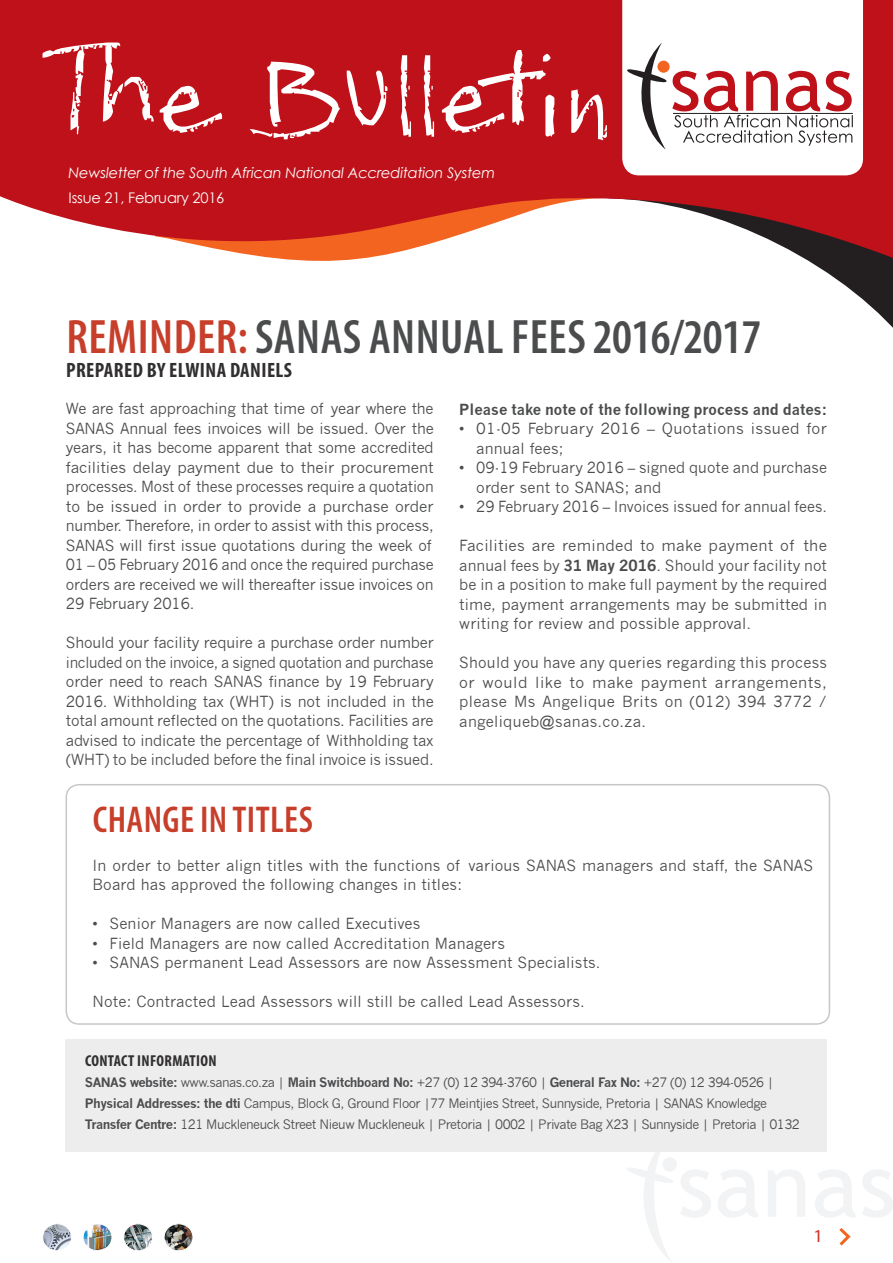
<style>
.page{position:relative;width:893px;height:1263px;background:#fff}
.page>*{position:absolute;margin:0;border:0;box-sizing:border-box;transform-origin:0 0}
.t1{font:600 condensed 48.6px "Myriad Pro";letter-spacing:.01em;color:#4b4c4d}
.t2{font:600 condensed 37.5px "Myriad Pro";letter-spacing:.01em;color:#c73e2a}
.t3{font:700 condensed 20.85px "Myriad Pro";letter-spacing:.02em;color:#312f30}
.t4{font:18px "Myriad Web Pro";color:#d23628}
.t5{font:700 condensed 15.9px "Myriad Pro";letter-spacing:.02em;color:#312f30}
.t6{font:15px/19.5px "News Gothic";color:#4b4c4d}
.t7{font:15px/19.5px "News Gothic";letter-spacing:.02em;color:#4b4c4d}
.t8{font:700 15px "News Gothic";letter-spacing:.005em;color:#4b4c4d}
.t9{font:italic 14.7px "Century Gothic";letter-spacing:-.015em;color:#fff}
.t10{font:14.7px "Century Gothic";letter-spacing:-.015em;color:#fff}
.t11{font:12.75px/21px "News Gothic";letter-spacing:-.04em;color:#4b4c4d}
.s1{color:#c73e2a}
.s2{font-weight:700}
</style>
<div class="page">
<img style="left:83px;top:1224px;width:27px;height:25px">
<img style="left:164px;top:1224px;width:28px;height:27px">
<img style="left:43px;top:1224px;width:27px;height:25px">
<img style="left:125px;top:1224px;width:26px;height:25px">
<div style="left:83px;top:1224px;width:29px;height:27px;border:1px solid #fff;border-radius:50%"></div>
<div style="left:164px;top:1224px;width:29px;height:27px;border:1px solid #fff;border-radius:50%"></div>
<div style="left:43px;top:1224px;width:29px;height:27px;border:1px solid #fff;border-radius:50%"></div>
<div style="left:123px;top:1224px;width:30px;height:27px;border:1px solid #fff;border-radius:50%"></div>
<svg style="left:839px;top:1228px;width:12px;height:18px"></svg>
<svg style="left:681px;top:1170px;width:212px;height:47px"></svg>
<svg style="left:627px;top:1152px;width:46px;height:109px"></svg>
<div style="left:663px;top:1157px;width:14px;height:14px;background:#f2f3f4;border-radius:50%"></div>
<div style="left:66px;top:784px;width:764px;height:241px;border:2px solid #c6c7c9;border-radius:13px"></div>
<svg style="left:828px;top:273px;width:65px;height:55px"></svg>
<svg style="left:0;top:0;width:893px;height:273px;fill:#be1119"></svg>
<svg style="left:43px;top:43px;width:564px;height:97px;background:#c8373d"></svg>
<svg style="left:622px;top:0;width:241px;height:175px"></svg>
<hr style="left:673px;top:113px;width:180px;height:1px;background:#231f20">
<div style="left:66px;top:1040px;width:761px;height:112px;background:#ededee"></div>
<p class="t9" style="left:69px;top:162px;width:428px">Newsletter of the South African National Accreditation System</p>
<p class="t10" style="left:69px;top:188px;width:157px">Issue 21, February 2016</p>
<h1 class="t1" style="left:66px;top:310px;width:696px"><span class="s1">REMINDER:</span> SANAS ANNUAL FEES 2016/2017</h1>
<h3 class="t3" style="left:66px;top:357px;width:228px">PREPARED BY ELWINA DANIELS</h3>
<p class="t6" style="left:66px;top:399px;width:369px">We are fast approaching that time of year where the SANAS Annual fees invoices will be issued. Over the years, it has become apparent that some accredited facilities delay payment due to their procurement processes. Most of these processes require a quotation to be issued in order to provide a purchase order number. Therefore, in order to assist with this process, SANAS will first issue quotations during the week of 01 – 05 February 2016 and once the required purchase orders are received we will thereafter issue invoices on 29 February 2016.</p>
<p class="t6" style="left:66px;top:633px;width:369px;text-align:justify">Should your facility require a purchase order number included on the invoice, a signed quotation and purchase order need to reach SANAS finance by 19 February 2016. Withholding tax (WHT) is not included in the total amount reflected on the quotations. Facilities are advised to indicate the percentage of Withholding tax (WHT) to be included before the final invoice is issued.</p>
<p class="t8" style="left:459px;top:400px;width:369px">Please take note of the following process and dates:</p>
<p class="t7" style="left:476px;top:419px;width:352px;text-indent:-17px">• 01-05 February 2016 – Quotations issued for annual fees;</p>
<p class="t6" style="left:476px;top:458px;width:352px;text-indent:-17px">• 09-19 February 2016 – signed quote and purchase order sent to SANAS; and</p>
<p class="t6" style="left:459px;top:497px;width:369px">• 29 February 2016 – Invoices issued for annual fees.</p>
<p class="t6" style="left:459px;top:536px;width:369px;text-align:justify">Facilities are reminded to make payment of the annual fees by <span class="s2">31 May 2016</span>. Should your facility not be in a position to make full payment by the required time, payment arrangements may be submitted in writing for review and possible approval.</p>
<p class="t6" style="left:459px;top:653px;width:369px;text-align:justify">Should you have any queries regarding this process or would like to make payment arrangements, please Ms Angelique Brits on (012) 394 3772 / angeliqueb@sanas.co.za.</p>
<h2 class="t2" style="left:93px;top:799px;width:222px">CHANGE IN TITLES</h2>
<p class="t6" style="left:92px;top:856px;width:722px">In order to better align titles with the functions of various SANAS managers and staff, the SANAS<br>Board has approved the following changes in titles:</p>
<p class="t6" style="left:92px;top:914px;width:329px">• Senior Managers are now called Executives</p>
<p class="t6" style="left:92px;top:934px;width:414px">• Field Managers are now called Accreditation Managers</p>
<p class="t6" style="left:92px;top:953px;width:510px">• SANAS permanent Lead Assessors are now Assessment Specialists.</p>
<p class="t6" style="left:92px;top:992px;width:494px">Note: Contracted Lead Assessors will still be called Lead Assessors.</p>
<p class="t5" style="left:85px;top:1051px;width:133px">CONTACT INFORMATION</p>
<p class="t11" style="left:85px;top:1072px;width:716px"><span class="s2">SANAS website:</span> www.sanas.co.za | <span class="s2">Main Switchboard No:</span> +27 (0) 12 394-3760 | <span class="s2">General Fax No:</span> +27 (0) 12 394-0526 |<br><span class="s2">Physical Addresses: the dti</span> Campus, Block G, Ground Floor |77 Meintjies Street, Sunnyside, Pretoria | SANAS Knowledge<br><span class="s2">Transfer Centre:</span> 121 Muckleneuck Street Nieuw Muckleneuk | Pretoria | 0002 | Private Bag X23 | Sunnyside | Pretoria | 0132</p>
<p class="t4" style="left:813px;top:1226px;width:11px">1</p>
</div>
